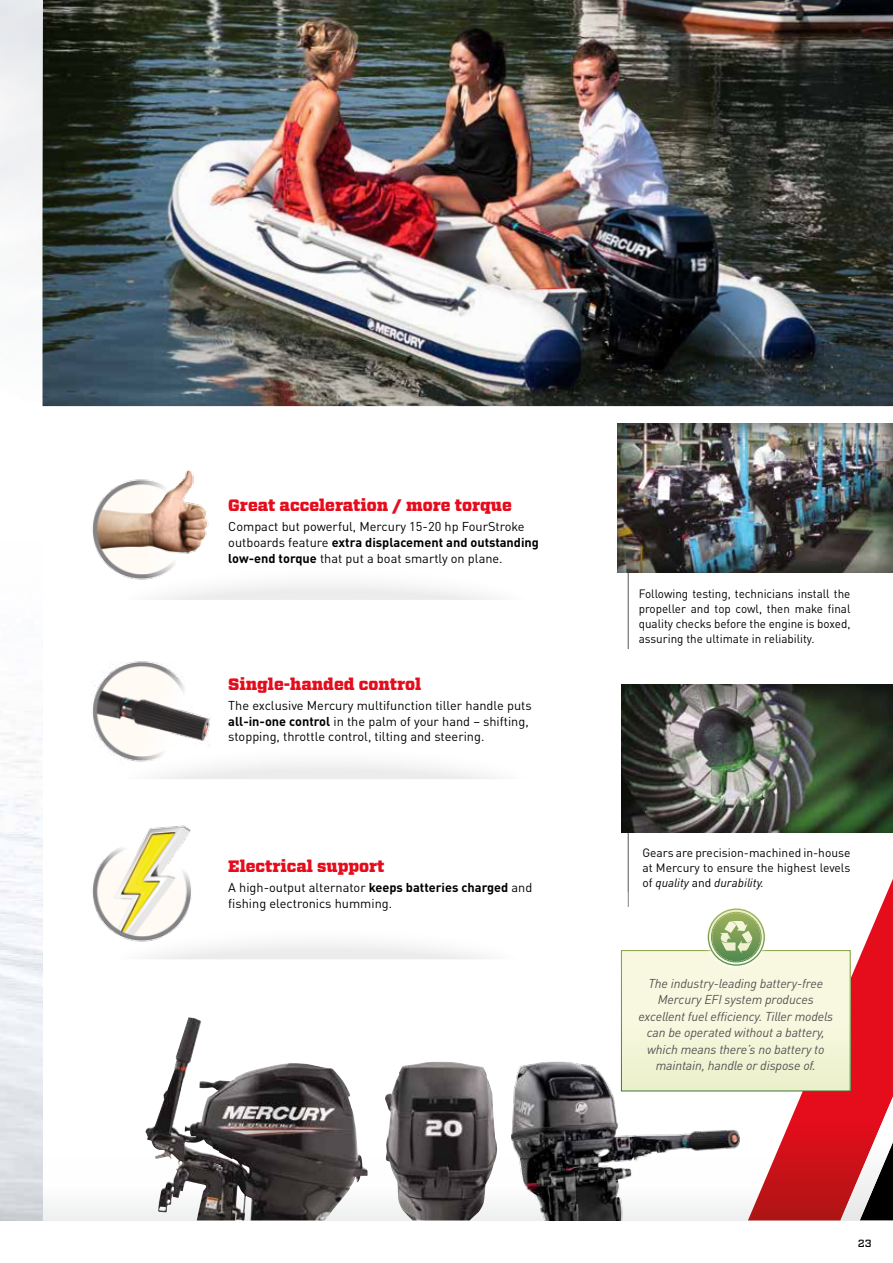
<style>
.page{position:relative;width:893px;height:1263px;background:#fff}
.page>*{position:absolute;margin:0;border:0;box-sizing:border-box;transform-origin:0 0}
.t1{font:900 16.5px "Vitesse";color:#e50c1c}
.t2{font:12.75px/15.8px "DINOT";color:#000}
.t3{font:italic 12.75px/16.5px "DINOT";letter-spacing:-.01em;color:#535454;text-align:center}
.t4{font:12px/15px "DINOT";letter-spacing:-.01em;color:#000;text-align:justify}
.t5{font:500 10.5px "Vitesse";color:#000}
.s1{font-weight:700}
.s2{font-style:italic}
</style>
<div class="page">
<img style="left:0;top:0;width:43px;height:407px">
<img style="left:43px;top:0;width:850px;height:406px">
<svg style="left:160px;top:584px;width:331px;height:16px"></svg>
<img style="left:92px;top:469px;width:126px;height:129px">
<img style="left:92px;top:825px;width:100px;height:109px">
<svg style="left:115px;top:923px;width:372px;height:36px"></svg>
<svg style="left:218px;top:763px;width:277px;height:16px"></svg>
<img style="left:93px;top:661px;width:125px;height:118px">
<img style="left:385px;top:1062px;width:113px;height:94px">
<img style="left:511px;top:1062px;width:229px;height:94px">
<img style="left:145px;top:1017px;width:44px;height:139px">
<hr style="left:628px;top:570px;width:1px;height:79px;background:#818383">
<div style="left:615px;top:423px;width:278px;height:151px;background:#000;opacity:.6"></div>
<hr style="left:628px;top:828px;width:1px;height:79px;background:#818383">
<div style="left:619px;top:683px;width:274px;height:152px;background:#000;opacity:.6"></div>
<svg style="left:0;top:1156px;width:748px;height:64px"></svg>
<svg style="left:748px;top:751px;width:92px;height:469px"></svg>
<svg style="left:840px;top:751px;width:53px;height:469px"></svg>
<div style="left:621px;top:950px;width:229px;height:141px;background:linear-gradient(to bottom,#fcfae5,#eef2d0)"></div>
<div style="left:621px;top:950px;width:229px;height:141px;border:1px solid #fff"></div>
<div style="left:701px;top:902px;width:70px;height:70px;background:#fff;opacity:.75"></div>
<svg style="left:708px;top:908px;width:57px;height:58px"></svg>
<svg style="left:709px;top:910px;width:55px;height:54px"></svg>
<svg style="left:711px;top:912px;width:51px;height:50px"></svg>
<svg style="left:712px;top:913px;width:48px;height:40px;background:#a6bd82"></svg>
<p class="t1" style="left:228px;top:494px;width:285px">Great acceleration / more torque</p>
<p class="t2" style="left:228px;top:519px;width:312px">Compact but powerful, M ercury 15-20 hp FourStroke outboards feature <span class="s1">extra displacement and outstanding low-end torque</span> that put a boat smartly on plane.</p>
<p class="t1" style="left:228px;top:673px;width:195px">Single-handed control</p>
<p class="t2" style="left:228px;top:697px;width:305px">The exclusive M ercury multifunction tiller handle puts <span class="s1">all-in-one control</span> in the palm of your hand – shifting, stopping, throttle control, tilting and steering.</p>
<p class="t1" style="left:228px;top:855px;width:158px">Electrical support</p>
<p class="t2" style="left:228px;top:879px;width:306px">A high-output alternator <span class="s1">keeps batteries charged</span> and fishing electronics humming.</p>
<p class="t4" style="left:639px;top:586px;width:213px">Following testing, technicians install the propeller and top cowl, then make final quality checks before the engine is boxed, assuring the ultimate in reliability.</p>
<p class="t4" style="left:642px;top:844px;width:210px">Gears are precision-machined in-house at M ercury to ensure the highest levels of <span class="s2">quality</span> and <span class="s2">durability.</span></p>
<p class="t3" style="left:638px;top:974px;width:196px">The industry-leading battery-free Mercury EFI system produces excellent fuel efficiency. Tiller models can be operated without a battery, which means there’s no battery to maintain, handle or dispose of.</p>
<p class="t5" style="left:858px;top:1236px;width:15px">23</p>
</div>
